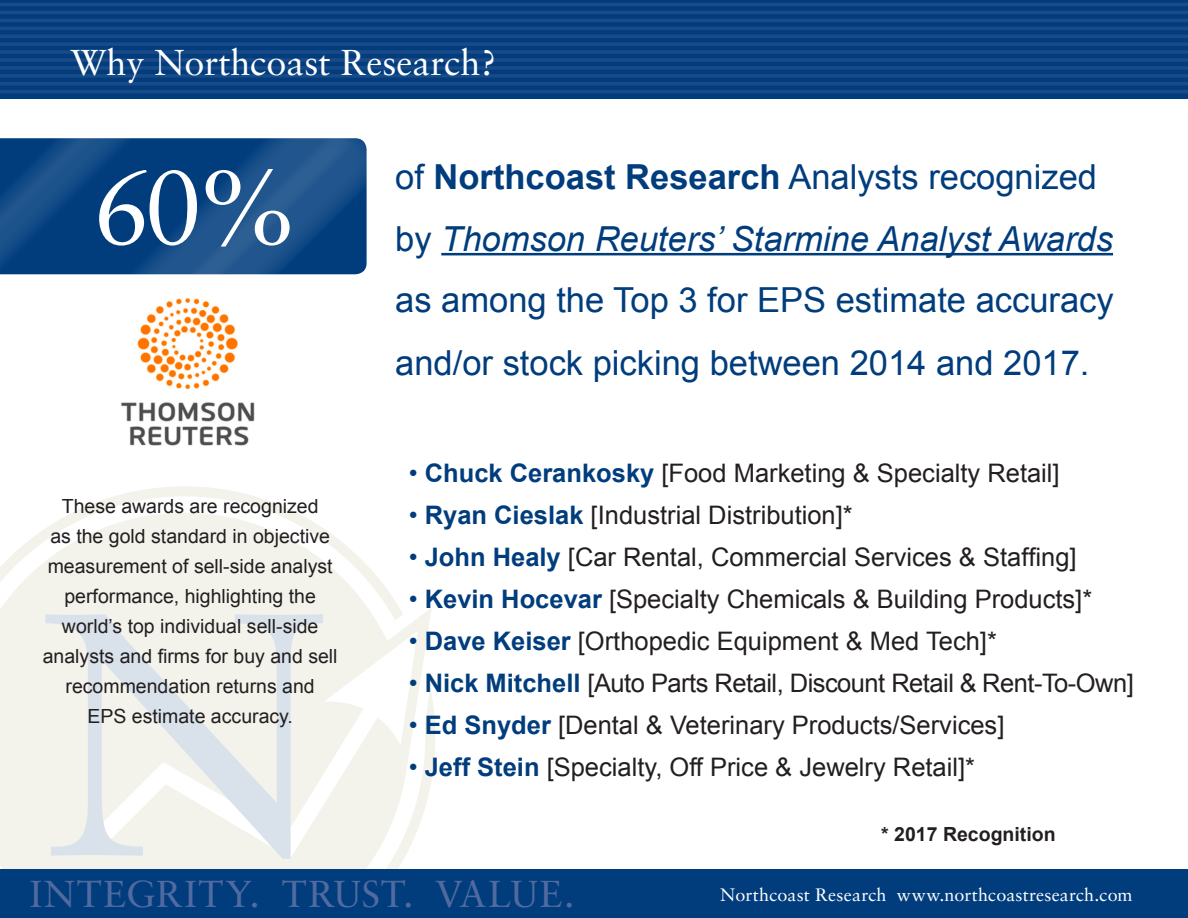
<style>
.page{position:relative;width:1188px;height:918px;background:#fff}
.page>*{position:absolute;margin:0;border:0;box-sizing:border-box;transform-origin:0 0}
.t1{font:105px "Sabon LT Pro";color:#fff}
.t2{font:37.5px "Sabon LT Pro";letter-spacing:.035em;color:#516aa0}
.t3{font:36px "Sabon LT Pro";color:#fff}
.t4{font:34.5px/61.9px "Arial";color:#013d7d}
.t5{font:25.5px "Arial";color:#231f20}
.t6{font:25.5px "Arial";letter-spacing:-.02em;color:#231f20}
.t7{font:19.5px/30px "Arial";color:#231f20;text-align:center}
.t8{font:700 19.5px "Arial";color:#231f20}
.t9{font:18px "Sabon LT Pro";letter-spacing:.01em;color:#fff}
.s1{font-weight:700}
.s2{font-style:italic}
.s3{color:#013d7d}
.s4{font-weight:700;color:#013d7d}
</style>
<div class="page">
<svg style="left:149px;top:98px;width:245px;height:176px"></svg>
<svg style="left:0;top:98px;width:149px;height:177px"></svg>
<svg style="left:119px;top:125px;width:239px;height:150px"></svg>
<svg style="left:0;top:486px;width:435px;height:383px;fill:#f3f2eb"></svg>
<svg style="left:283px;top:607px;width:149px;height:169px"></svg>
<svg style="left:323px;top:654px;width:88px;height:204px;fill:#f3f2eb"></svg>
<svg style="left:45px;top:614px;width:278px;height:245px;fill:#f3f2eb"></svg>
<div style="left:0;top:0;width:1188px;height:98px;background:#013d7d"></div>
<hr style="left:0;top:90px;width:1188px;height:3px;background:#1a4a88">
<hr style="left:0;top:82px;width:1188px;height:3px;background:#1a4a88">
<hr style="left:0;top:74px;width:1188px;height:4px;background:#1a4a88">
<hr style="left:0;top:66px;width:1188px;height:4px;background:#1a4a88">
<hr style="left:0;top:58px;width:1188px;height:4px;background:#1a4a88">
<hr style="left:0;top:50px;width:1188px;height:4px;background:#1a4a88">
<hr style="left:0;top:42px;width:1188px;height:4px;background:#1a4a88">
<svg style="left:0;top:34px;width:1188px;height:4px;fill:#1a4a88"></svg>
<hr style="left:0;top:27px;width:1188px;height:3px;background:#1a4a88">
<hr style="left:0;top:19px;width:1188px;height:3px;background:#1a4a88">
<hr style="left:0;top:11px;width:1188px;height:3px;background:#1a4a88">
<hr style="left:0;top:3px;width:1188px;height:3px;background:#1a4a88">
<div style="left:0;top:869px;width:1188px;height:49px;background:#013d7d"></div>
<hr style="left:441px;top:253px;width:672px;height:2px;background:#013d7d">
<img style="left:121px;top:297px;width:134px;height:149px">
<h3 class="t3" style="left:70px;top:40px;width:427px">Why Northcoast Research?</h3>
<h1 class="t1" style="left:93px;top:142px;width:209px">60%</h1>
<p class="t7" style="left:43px;top:491px;width:296px">These awards are recognized<br>as the gold standard in objective measurement of sell-side analyst performance, highlighting the world’s top individual sell-side analysts and firms for buy and sell recommendation returns and<br>EPS estimate accuracy.</p>
<h3 class="t4" style="left:395px;top:146px;width:720px">of <span class="s1">Northcoast Research</span> Analysts recognized by <span class="s2">Thomson Reuters’ Starmine Analyst Awards </span>as among the Top 3 for EPS estimate accuracy and/or stock picking between 2014 and 2017.</h3>
<p class="t5" style="left:409px;top:456px;width:652px"><span class="s3">•</span> <span class="s4">Chuck Cerankosky</span> [Food Marketing &amp; Specialty Retail]</p>
<p class="t5" style="left:409px;top:498px;width:446px"><span class="s3">•</span> <span class="s4">Ryan Cieslak</span> [Industrial Distribution]*</p>
<p class="t5" style="left:409px;top:540px;width:669px"><span class="s3">•</span> <span class="s4">John Healy</span> [Car Rental, Commercial Services &amp; Staffing]</p>
<p class="t5" style="left:409px;top:582px;width:685px"><span class="s3">•</span> <span class="s4">Kevin Hocevar</span> [Specialty Chemicals &amp; Building Products]*</p>
<p class="t5" style="left:409px;top:624px;width:590px"><span class="s3">•</span> <span class="s4">Dave Keiser</span> [Orthopedic Equipment &amp; Med Tech]*</p>
<p class="t6" style="left:409px;top:666px;width:727px"><span class="s3">•</span> <span class="s4">Nick Mitchell</span> [Auto Parts Retail, Discount Retail &amp; Rent-To-Own]</p>
<p class="t5" style="left:409px;top:708px;width:597px"><span class="s3">•</span> <span class="s4">Ed Snyder</span> [Dental &amp; Veterinary Products/Services]</p>
<p class="t5" style="left:409px;top:750px;width:568px"><span class="s3">•</span> <span class="s4">Jeff Stein</span> [Specialty, Off Price &amp; Jewelry Retail]*</p>
<p class="t8" style="left:881px;top:821px;width:176px">* 2017 Recognition</p>
<h2 class="t2" style="left:30px;top:870px;width:546px">INTEGRITY. TRUST. VALUE.</h2>
<p class="t9" style="left:720px;top:884px;width:414px">Northcoast Research www.northcoastresearch.com</p>
</div>
